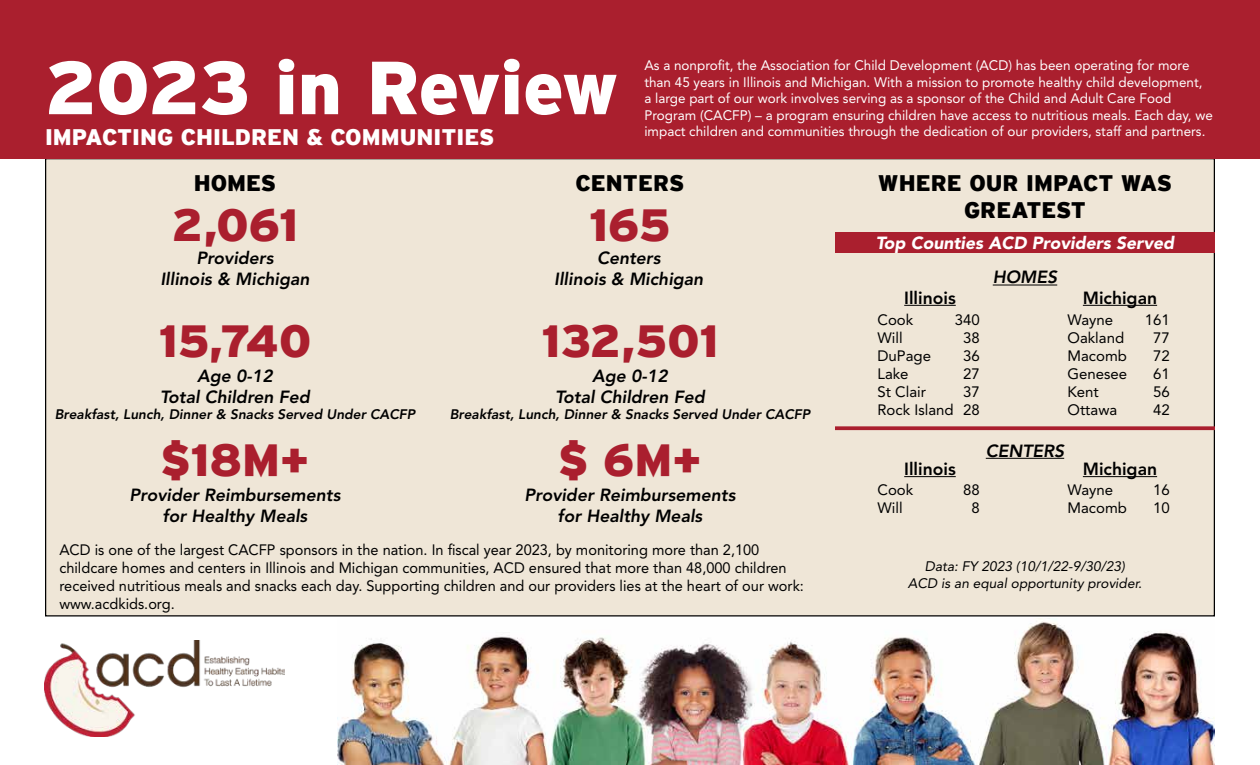
<style>
.page{position:relative;width:1260px;height:765px;background:#fff}
.page>*{position:absolute;margin:0;border:0;box-sizing:border-box;transform-origin:0 0}
.t1{font:900 75px "Interstate";letter-spacing:-.02em;color:#fff}
.t2{font:900 45px "Interstate";color:#aa1f2e}
.t3{font:900 22.5px/27px "Interstate";color:#000;text-align:center}
.t4{font:900 22.5px "Interstate";color:#fff}
.t5{font:italic 800 17.5px/21px "Avenir LT Std";color:#000;text-align:center}
.t6{font:800 17.5px "Avenir LT Std";color:#000}
.t7{font:italic 900 17.5px "Avenir LT Std";color:#fff}
.t8{font:15px/18px "Avenir LT Std";color:#000}
.t9{font:13.75px/16.5px "Avenir LT Std";color:#fff}
.t10{font:italic 800 13.75px "Avenir LT Std";color:#000}
.t11{font:italic 13.75px/16.5px "Avenir LT Std";color:#000;text-align:center}
</style>
<div class="page">
<div style="left:46px;top:159px;width:1168px;height:457px;background:#efe6d7"></div>
<img style="left:338px;top:618px;width:877px;height:147px">
<div style="left:0;top:0;width:1260px;height:159px;background:#aa1f2e"></div>
<img style="left:45px;top:640px;width:240px;height:97px">
<div style="left:835px;top:232px;width:380px;height:21px;background:#aa1f2e"></div>
<hr style="left:1083px;top:305px;width:74px;height:1px;background:#000">
<hr style="left:904px;top:305px;width:52px;height:1px;background:#000">
<hr style="left:1083px;top:476px;width:74px;height:1px;background:#000">
<hr style="left:904px;top:476px;width:52px;height:1px;background:#000">
<hr style="left:993px;top:285px;width:64px;height:1px;background:#000">
<hr style="left:986px;top:458px;width:78px;height:1px;background:#000">
<svg style="left:835px;top:426px;width:380px;height:4px;background:#af303c"></svg>
<h1 class="t1" style="left:45px;top:45px;width:574px">2023 in Review</h1>
<h3 class="t4" style="left:45px;top:124px;width:451px">IMPACTING CHILDREN &amp; COMMUNITIES</h3>
<p class="t9" style="left:644px;top:58px;width:570px">As a nonprofit, the Association for Child Development (ACD) has been operating for more than 45 years in Illinois and Michigan. With a mission to promote healthy child development, a large part of our work involves serving as a sponsor of the Child and Adult Care Food Program (CACFP) – a program ensuring children have access to nutritious meals. Each day, we impact children and communities through the dedication of our providers, staff and partners.</p>
<h3 class="t3" style="left:194px;top:169px;width:84px">HOMES</h3>
<h3 class="t3" style="left:576px;top:169px;width:110px">CENTERS</h3>
<h3 class="t3" style="left:878px;top:169px;width:296px">WHERE OUR IMPACT WAS<br>GREATEST</h3>
<h2 class="t2" style="left:172px;top:199px;width:128px">2,061</h2>
<h2 class="t2" style="left:589px;top:199px;width:83px">165</h2>
<p class="t7" style="left:876px;top:233px;width:300px">Top Counties ACD Providers Served</p>
<p class="t6" style="left:904px;top:287px;width:53px">Illinois</p>
<p class="t6" style="left:1083px;top:287px;width:76px">Michigan</p>
<p class="t5" style="left:160px;top:247px;width:151px">Providers<br>Illinois &amp; Michigan</p>
<p class="t5" style="left:554px;top:247px;width:151px">Centers<br>Illinois &amp; Michigan</p>
<p class="t5" style="left:993px;top:267px;width:66px">HOMES</p>
<h2 class="t2" style="left:159px;top:316px;width:154px">15,740</h2>
<h2 class="t2" style="left:541px;top:316px;width:179px">132,501</h2>
<p class="t5" style="left:160px;top:365px;width:151px">Age 0-12<br>Total Children Fed</p>
<p class="t10" style="left:55px;top:406px;width:362px">Breakfast, Lunch, Dinner &amp; Snacks Served Under CACFP</p>
<p class="t5" style="left:555px;top:365px;width:151px">Age 0-12<br>Total Children Fed</p>
<p class="t10" style="left:450px;top:406px;width:362px">Breakfast, Lunch, Dinner &amp; Snacks Served Under CACFP</p>
<h2 class="t2" style="left:161px;top:434px;width:150px">$18M+</h2>
<h2 class="t2" style="left:558px;top:434px;width:144px">$ 6M+</h2>
<p class="t5" style="left:130px;top:485px;width:212px">Provider Reimbursements for Healthy Meals</p>
<p class="t5" style="left:525px;top:485px;width:212px">Provider Reimbursements for Healthy Meals</p>
<p class="t8" style="left:59px;top:541px;width:746px">ACD is one of the largest CACFP sponsors in the nation. In fiscal year 2023, by monitoring more than 2,100 childcare homes and centers in Illinois and Michigan communities, ACD ensured that more than 48,000 children received nutritious meals and snacks each day. Supporting children and our providers lies at the heart of our work: www.acdkids.org.</p>
<p class="t8" style="left:878px;top:311px;width:37px">Cook</p>
<p class="t8" style="left:955px;top:311px;width:27px">340</p>
<p class="t8" style="left:878px;top:329px;width:27px">Will</p>
<p class="t8" style="left:963px;top:329px;width:18px">38</p>
<p class="t8" style="left:878px;top:347px;width:55px">DuPage</p>
<p class="t8" style="left:963px;top:347px;width:18px">36</p>
<p class="t8" style="left:878px;top:365px;width:33px">Lake</p>
<p class="t8" style="left:963px;top:365px;width:18px">27</p>
<p class="t8" style="left:878px;top:383px;width:50px">St Clair</p>
<p class="t8" style="left:878px;top:383px;width:104px;text-align:right">37<br>Rock Island 28</p>
<p class="t8" style="left:1067px;top:311px;width:47px">Wayne</p>
<p class="t8" style="left:1145px;top:311px;width:27px">161</p>
<p class="t8" style="left:1067px;top:329px;width:58px">Oakland</p>
<p class="t8" style="left:1153px;top:329px;width:18px">77</p>
<p class="t8" style="left:1067px;top:347px;width:61px">Macomb</p>
<p class="t8" style="left:1153px;top:347px;width:18px">72</p>
<p class="t8" style="left:1067px;top:365px;width:61px">Genesee</p>
<p class="t8" style="left:1153px;top:365px;width:18px">61</p>
<p class="t8" style="left:1067px;top:383px;width:33px">Kent</p>
<p class="t8" style="left:1153px;top:383px;width:18px">56</p>
<p class="t8" style="left:1067px;top:401px;width:51px">Ottawa</p>
<p class="t8" style="left:1153px;top:401px;width:18px">42</p>
<p class="t5" style="left:986px;top:440px;width:80px">CENTERS</p>
<p class="t6" style="left:904px;top:458px;width:53px">Illinois</p>
<p class="t6" style="left:1083px;top:458px;width:76px">Michigan</p>
<p class="t8" style="left:877px;top:481px;width:37px">Cook</p>
<p class="t8" style="left:963px;top:481px;width:18px">88</p>
<p class="t8" style="left:877px;top:499px;width:27px">Will</p>
<p class="t8" style="left:972px;top:499px;width:10px">8</p>
<p class="t8" style="left:1067px;top:481px;width:47px">Wayne</p>
<p class="t8" style="left:1153px;top:481px;width:18px">16</p>
<p class="t8" style="left:1067px;top:499px;width:61px">Macomb</p>
<p class="t8" style="left:1153px;top:499px;width:18px">10</p>
<p class="t11" style="left:908px;top:559px;width:236px">Data: FY 2023 (10/1/22-9/30/23)<br>ACD is an equal opportunity provider.</p>
</div>
